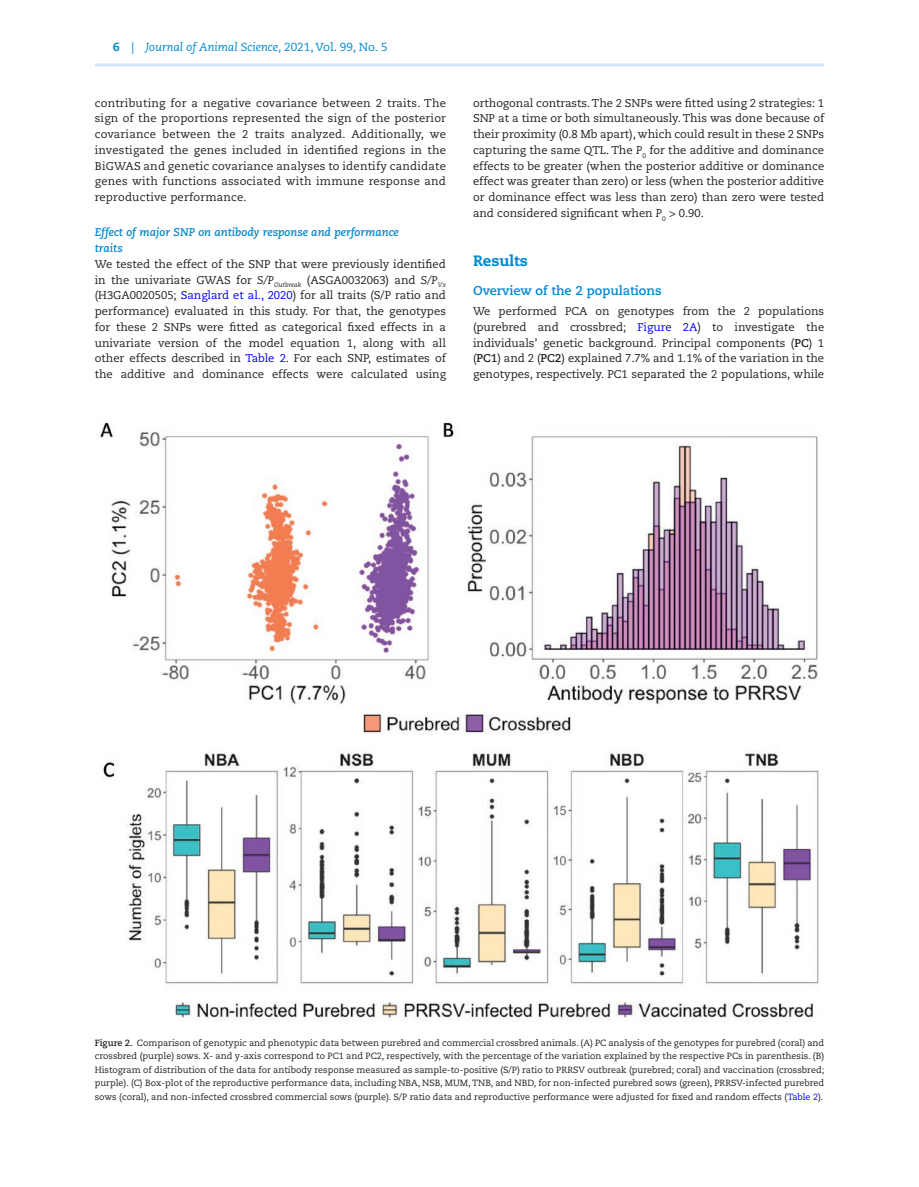
<style>
.page{position:relative;width:919px;height:1187px;background:#fff}
.page>*{position:absolute;margin:0;border:0;box-sizing:border-box;transform-origin:0 0}
.t1{font:800 15px "Caecilia LT Std";color:#0089cf}
.t2{font:700 12.75px "Caecilia LT Std";color:#0089cf}
.t3{font:italic 11.7px "Caecilia LT Std";color:#0089cf}
.t4{font:11.25px/15.8px "Caecilia LT Std";color:#231f20;text-align:justify}
.t5{font:italic 700 11.25px/15.8px "Caecilia LT Std";color:#0089cf}
.t6{font:9px/13.5px "Caecilia LT Std";color:#231f20;text-align:justify}
.s1{font-weight:800;font-style:normal}
.s2{font-style:normal}
.s3{font-style:italic}
.s4{color:#00f}
.s5{font-weight:700}
</style>
<div class="page">
<hr style="left:95px;top:63px;width:729px;height:3px;background:#d4e6f6">
<img style="left:100px;top:422px;width:719px;height:599px">
<p class="t3" style="left:113px;top:41px;width:276px"><span class="s1">6</span> <span class="s2">|</span> Journal of Animal Science<span class="s2">, 2021, Vol. 99, No. 5</span></p>
<p class="t4" style="left:95px;top:95px;width:353px">contributing for a negative covariance between 2 traits. The sign of the proportions represented the sign of the posterior covariance between the 2 traits analyzed. Additionally, we investigated the genes included in identified regions in the BiGWAS and genetic covariance analyses to identify candidate genes with functions associated with immune response and reproductive performance.</p>
<p class="t5" style="left:95px;top:225px;width:305px">Effect of major SNP on antibody response and performance traits</p>
<p class="t4" style="left:95px;top:256px;width:353px">We tested the effect of the SNP that were previously identified in the univariate GWAS for <span class="s3">S/P</span><sub>Outbreak</sub> (ASGA0032063) and <span class="s3">S/P</span><sub>Vx </sub>(H3GA0020505; <span class="s4">Sanglard et al., 2020</span>) for all traits (S/P ratio and performance) evaluated in this study. For that, the genotypes for these 2 SNPs were fitted as categorical fixed effects in a univariate version of the model equation 1, along with all other effects described in <span class="s4">Table 2</span>. For each SNP, estimates of the additive and dominance effects were calculated using</p>
<p class="t4" style="left:473px;top:95px;width:353px">orthogonal contrasts. The 2 SNPs were fitted using 2 strategies: 1<br>SNP at a time or both simultaneously. This was done because of their proximity (0.8 Mb apart), which could result in these 2 SNPs capturing the same QTL. The <span class="s3">P</span><sub>0</sub> for the additive and dominance effects to be greater (when the posterior additive or dominance effect was greater than zero) or less (when the posterior additive or dominance effect was less than zero) than zero were tested and considered significant when <span class="s3">P</span><sub>0</sub> &gt; 0.90.</p>
<h1 class="t1" style="left:473px;top:251px;width:56px">Results</h1>
<p class="t2" style="left:473px;top:283px;width:190px">Overview of the 2 populations</p>
<p class="t4" style="left:473px;top:303px;width:353px">We performed PCA on genotypes from the 2 populations (purebred and crossbred; <span class="s4">Figure 2A</span>) to investigate the individuals’ genetic background. Principal components (<span class="s5">PC</span>) 1 (<span class="s5">PC1</span>) and 2 (<span class="s5">PC2</span>) explained 7.7% and 1.1% of the variation in the genotypes, respectively. PC1 separated the 2 populations, while</p>
<p class="t6" style="left:95px;top:1036px;width:731px"><span class="s5">Figure 2.</span> Comparison of genotypic and phenotypic data between purebred and commercial crossbred animals. (A) PC analysis of the genotypes for purebred (coral) and crossbred (purple) sows. X- and y-axis correspond to PC1 and PC2, respectively, with the percentage of the variation explained by the respective PCs in parenthesis. (B)<br>Histogram of distribution of the data for antibody response measured as sample-to-positive (S/P) ratio to PRRSV outbreak (purebred; coral) and vaccination (crossbred; purple). (C) Box-plot of the reproductive performance data, including NBA, NSB, MUM, TNB, and NBD, for non-infected purebred sows (green), PRRSV-infected purebred sows (coral), and non-infected crossbred commercial sows (purple). S/P ratio data and reproductive performance were adjusted for fixed and random effects (<span class="s4">Table 2</span>).</p>
</div>
